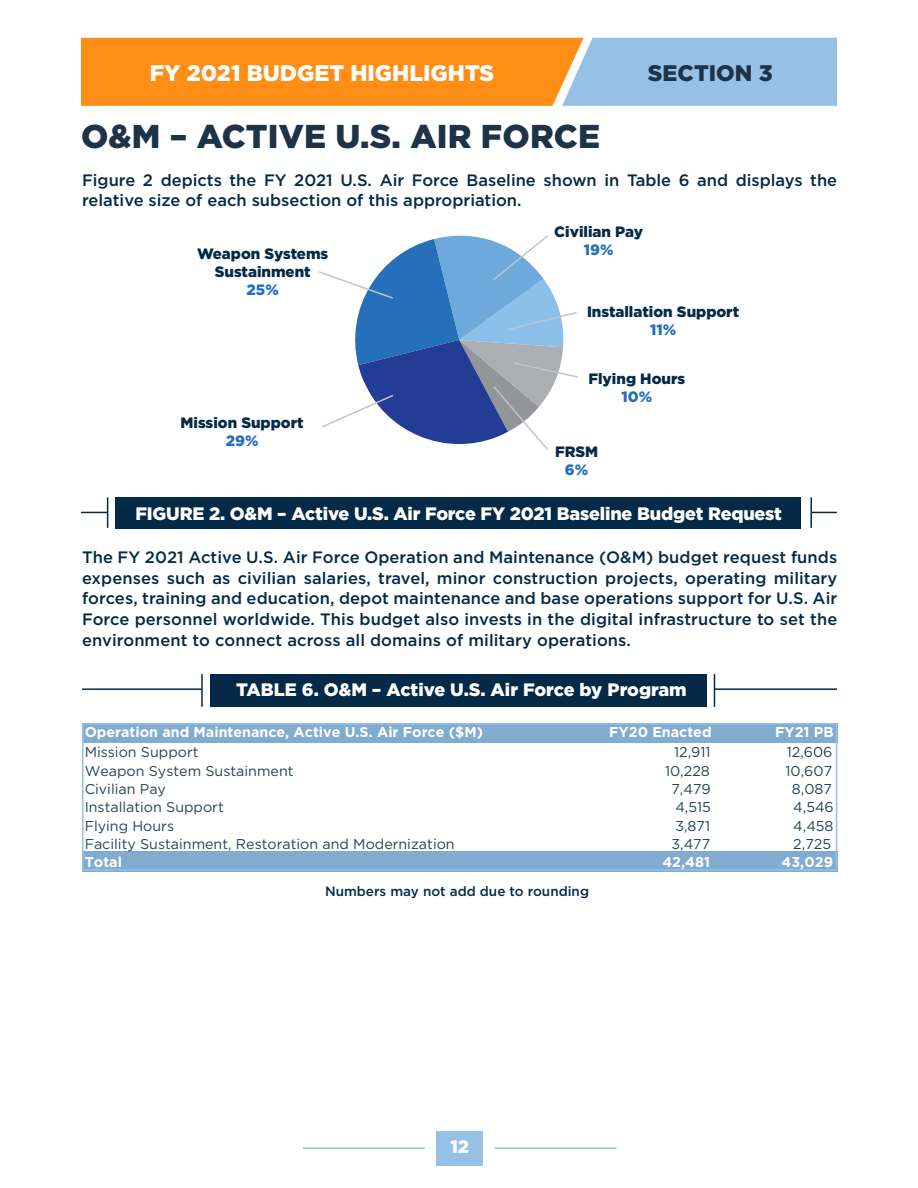
<style>
.page{position:relative;width:918px;height:1188px;background:#fff}
.page>*{position:absolute;margin:0;border:0;box-sizing:border-box;transform-origin:0 0}
.t1{font:900 33px "Gotham Pro";letter-spacing:.005em;color:#1d3347}
.t2{font:900 22.5px "Gotham Pro";color:#fff}
.t3{font:900 22.5px "Gotham Pro";color:#1d3347}
.t4{font:900 18px "Gotham Pro";letter-spacing:-.01em;color:#fff}
.t5{font:500 16.5px/20.7px "Gotham";color:#042a47}
.t6{font:900 15px "Gotham Pro";color:#042a47}
.t7{font:900 15px "Gotham Pro";color:#2570b8}
.t8{font:14.25px "Gotham";color:#254359}
.t9{font:700 14.25px "Gotham";color:#fff}
.t10{font:500 13.5px "Gotham";color:#042a47}
</style>
<div class="page">
<div style="left:437px;top:1131px;width:46px;height:35px;background:#96c1e7"></div>
<svg style="left:81px;top:38px;width:756px;height:68px;background:#dba05f"></svg>
<hr style="left:495px;top:1148px;width:122px;height:1px;background:#96c1e7">
<hr style="left:303px;top:1148px;width:122px;height:1px;background:#96c1e7">
<div style="left:116px;top:497px;width:685px;height:32px;background:#042a47"></div>
<div style="left:210px;top:674px;width:496px;height:33px;background:#042a47"></div>
<hr style="left:810px;top:497px;width:2px;height:31px;background:#042a47">
<hr style="left:714px;top:674px;width:1px;height:33px;background:#042a47">
<hr style="left:107px;top:497px;width:1px;height:31px;background:#042a47">
<hr style="left:201px;top:674px;width:2px;height:33px;background:#042a47">
<svg style="left:812px;top:512px;width:25px;height:1px"></svg>
<hr style="left:714px;top:688px;width:123px;height:2px;background:#042a47">
<svg style="left:81px;top:512px;width:26px;height:1px"></svg>
<hr style="left:82px;top:688px;width:120px;height:2px;background:#042a47">
<div style="left:82px;top:723px;width:755px;height:19px;background:#82abd0"></div>
<div style="left:82px;top:851px;width:755px;height:21px;background:#82abd0"></div>
<svg style="left:318px;top:235px;width:260px;height:215px"></svg>
<div style="left:82px;top:723px;width:755px;height:148px;border:2px solid #96c1e7"></div>
<p class="t2" style="left:150px;top:60px;width:346px">FY 2021 BUDGET HIGHLIGHTS</p>
<p class="t3" style="left:648px;top:60px;width:126px">SECTION 3</p>
<p class="t1" style="left:81px;top:118px;width:521px">O&amp;M – ACTIVE U.S. AIR FORCE</p>
<p class="t5" style="left:82px;top:169px;width:757px">Figure 2 depicts the FY 2021 U.S. Air Force Baseline shown in Table 6 and displays the relative size of each subsection of this appropriation.</p>
<p class="t6" style="left:197px;top:245px;width:133px">Weapon Systems</p>
<p class="t6" style="left:215px;top:263px;width:97px">Sustainment</p>
<p class="t7" style="left:247px;top:281px;width:34px">25%</p>
<p class="t6" style="left:181px;top:414px;width:125px">Mission Support</p>
<p class="t7" style="left:226px;top:432px;width:34px">29%</p>
<p class="t6" style="left:554px;top:223px;width:90px">Civilian Pay</p>
<p class="t7" style="left:584px;top:241px;width:31px">19%</p>
<p class="t6" style="left:587px;top:304px;width:154px">Installation Support</p>
<p class="t7" style="left:650px;top:322px;width:28px">11%</p>
<p class="t6" style="left:588px;top:370px;width:98px">Flying Hours</p>
<p class="t7" style="left:621px;top:388px;width:32px">10%</p>
<p class="t6" style="left:555px;top:443px;width:45px">FRSM</p>
<p class="t7" style="left:565px;top:461px;width:25px">6%</p>
<p class="t4" style="left:135px;top:503px;width:648px">FIGURE 2. O&amp;M – Active U.S. Air Force FY 2021 Baseline Budget Request</p>
<p class="t5" style="left:82px;top:547px;width:757px;text-align:justify">The FY 2021 Active U.S. Air Force Operation and Maintenance (O&amp;M) budget request funds expenses such as civilian salaries, travel, minor construction projects, operating military forces, training and education, depot maintenance and base operations support for U.S. Air Force personnel worldwide. This budget also invests in the digital infrastructure to set the environment to connect across all domains of military operations.</p>
<p class="t4" style="left:236px;top:679px;width:452px">TABLE 6. O&amp;M – Active U.S. Air Force by Program</p>
<p class="t9" style="left:85px;top:723px;width:400px">Operation and Maintenance, Active U.S. Air Force ($M)</p>
<p class="t9" style="left:609px;top:723px;width:104px">FY20 Enacted</p>
<p class="t9" style="left:775px;top:723px;width:60px">FY21 PB</p>
<p class="t8" style="left:85px;top:743px;width:115px">Mission Support</p>
<p class="t8" style="left:674px;top:743px;width:38px">12,911</p>
<p class="t8" style="left:787px;top:743px;width:47px">12,606</p>
<p class="t8" style="left:85px;top:762px;width:210px">Weapon System Sustainment</p>
<p class="t8" style="left:665px;top:762px;width:46px">10,228</p>
<p class="t8" style="left:785px;top:762px;width:48px">10,607</p>
<p class="t8" style="left:85px;top:780px;width:83px">Civilian Pay</p>
<p class="t8" style="left:672px;top:780px;width:41px">7,479</p>
<p class="t8" style="left:792px;top:780px;width:42px">8,087</p>
<p class="t8" style="left:85px;top:798px;width:141px">Installation Support</p>
<p class="t8" style="left:675px;top:798px;width:37px">4,515</p>
<p class="t8" style="left:793px;top:798px;width:42px">4,546</p>
<p class="t8" style="left:85px;top:816px;width:91px">Flying Hours</p>
<p class="t8" style="left:675px;top:816px;width:36px">3,871</p>
<p class="t8" style="left:793px;top:816px;width:42px">4,458</p>
<p class="t8" style="left:85px;top:835px;width:372px">Facility Sustainment, Restoration and Modernization</p>
<p class="t8" style="left:672px;top:835px;width:40px">3,477</p>
<p class="t8" style="left:793px;top:835px;width:39px">2,725</p>
<p class="t9" style="left:85px;top:852px;width:39px">Total</p>
<p class="t9" style="left:662px;top:852px;width:49px">42,481</p>
<p class="t9" style="left:782px;top:852px;width:53px">43,029</p>
<p class="t10" style="left:325px;top:883px;width:266px">Numbers may not add due to rounding</p>
<p class="t4" style="left:450px;top:1136px;width:20px">12</p>
</div>
